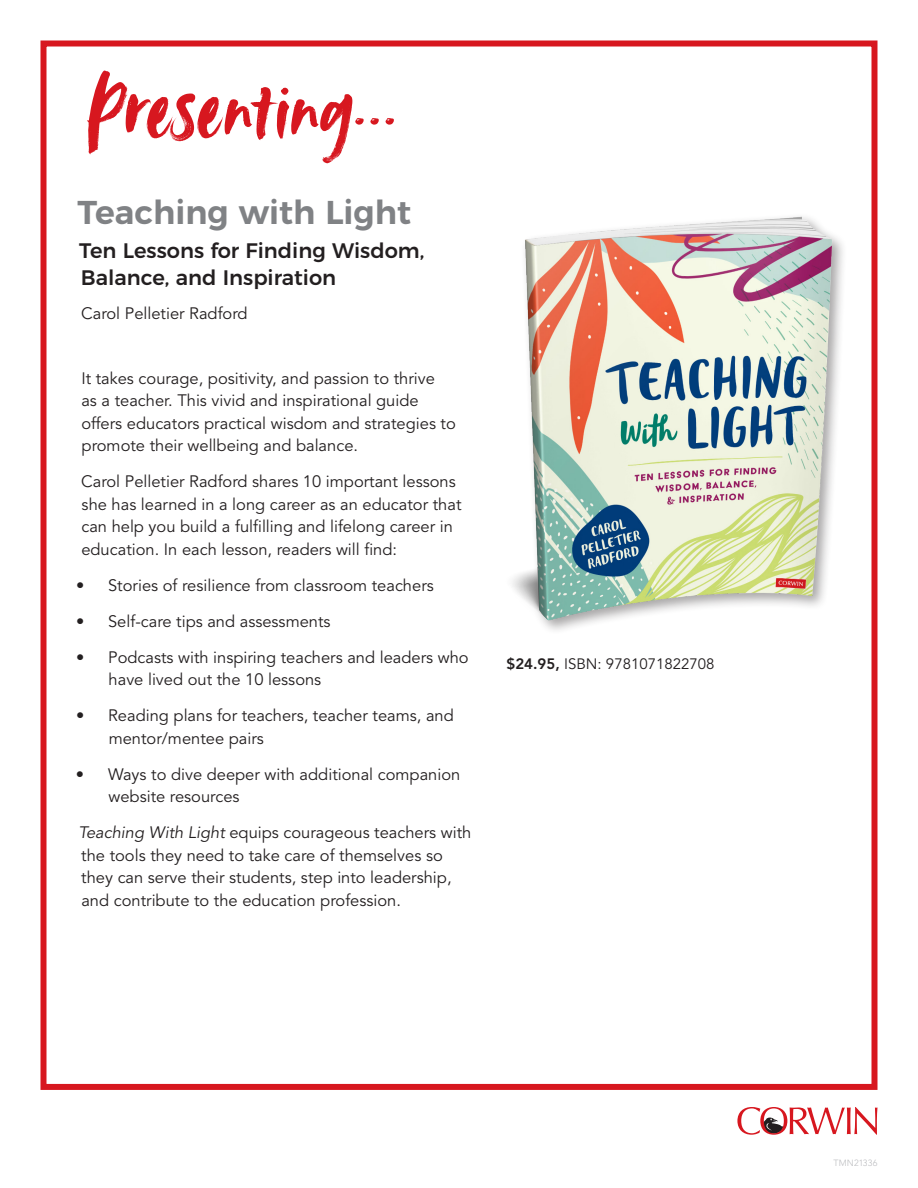
<style>
.page{position:relative;width:918px;height:1188px;background:#fff}
.page>*{position:absolute;margin:0;border:0;box-sizing:border-box;transform-origin:0 0}
.t1{font:90.6px "Avallon Alt";letter-spacing:.005em;color:#d7171f}
.Book_Title{font:600 33px "Montserrat";color:#808285}
.Subtitle{font:500 21px/27px "Montserrat";color:#231f20}
.Body_Text{font:16.5px/22.5px "Avenir LT Std";color:#231f20}
.Authors{font:16.5px "Avenir LT Std";color:#231f20}
.Price_Line{font:15px "Avenir LT Std";color:#231f20}
.t2{font:300 9px "Avenir LT Std";letter-spacing:.01em;color:#bcbdc0}
.s1{font-style:italic}
.s2{font-weight:800}
</style>
<div class="page">
<div style="left:40px;top:40px;width:838px;height:1050px;border:6px solid #d7171f"></div>
<img style="left:512px;top:216px;width:331px;height:414px">
<svg style="left:737px;top:1107px;width:141px;height:28px"></svg>
<p class="t1" style="left:87px;top:47px;width:314px">Presenting...</p>
<p class="Book_Title" style="left:78px;top:186px;width:335px">Teaching with Light</p>
<p class="Subtitle" style="left:79px;top:235px;width:347px">Ten Lessons for Finding Wisdom,<br>Balance, and Inspiration</p>
<p class="Authors" style="left:81px;top:304px;width:168px">Carol Pelletier Radford</p>
<p class="Body_Text" style="left:81px;top:367px;width:376px">It takes courage, positivity, and passion to thrive<br>as a teacher. This vivid and inspirational guide offers educators practical wisdom and strategies to promote their wellbeing and balance.</p>
<p class="Body_Text" style="left:81px;top:471px;width:382px">Carol Pelletier Radford shares 10 important lessons she has learned in a long career as an educator that can help you build a fulfilling and lifelong career in education. In each lesson, readers will find:</p>
<p class="Body_Text" style="left:76px;top:574px;width:359px">• Stories of resilience from classroom teachers</p>
<p class="Body_Text" style="left:76px;top:610px;width:256px">• Self-care tips and assessments</p>
<p class="Body_Text" style="left:109px;top:646px;width:362px;text-indent:-33px">• Podcasts with inspiring teachers and leaders who have lived out the 10 lessons</p>
<p class="Body_Text" style="left:109px;top:705px;width:347px;text-indent:-33px">• Reading plans for teachers, teacher teams, and mentor/mentee pairs</p>
<p class="Body_Text" style="left:109px;top:763px;width:353px;text-indent:-33px">• Ways to dive deeper with additional companion website resources</p>
<p class="Body_Text" style="left:78px;top:822px;width:395px"><span class="s1">Teaching With Light</span> equips courageous teachers with the tools they need to take care of themselves so they can serve their students, step into leadership, and contribute to the education profession.</p>
<p class="Price_Line" style="left:507px;top:655px;width:209px"><span class="s2">$24.95,</span> ISBN: 9781071822708</p>
<p class="t2" style="left:834px;top:1157px;width:45px">TMN21336</p>
</div>
